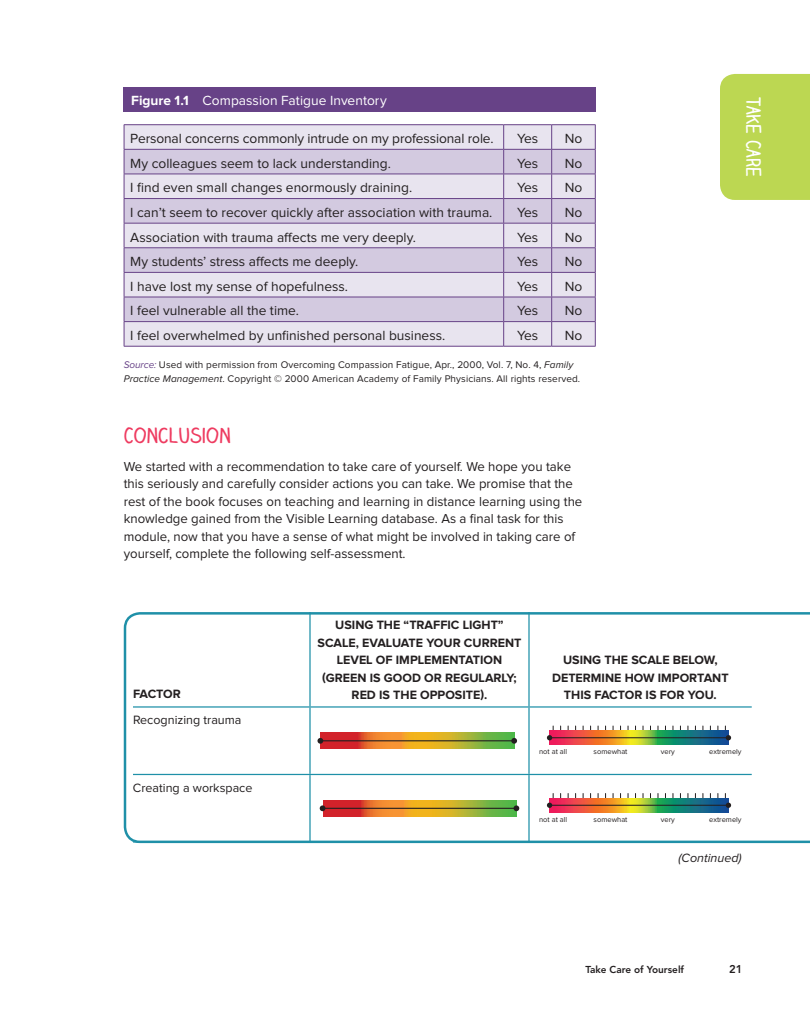
<style>
.page{position:relative;width:810px;height:1035px;background:#fff}
.page>*{position:absolute;margin:0;border:0;box-sizing:border-box;transform-origin:0 0}
.EH_H1{font:700 20px "Claire Hand";color:#ee3b60}
.t1{font:700 18.75px "Claire Hand";letter-spacing:.005em;color:#fff}
.FTEXT{font:13.75px "Proxima Nova";color:#231f20}
.FC{font:13.75px "Proxima Nova";letter-spacing:.005em;color:#fff}
.TEXT{font:13.5px/17.5px "Proxima Nova";color:#231f20}
.FTEXT-2{font:700 12.5px/17.5px "Proxima Nova";color:#231f20;text-align:center}
.FTEXT-3{font:12.5px "Proxima Nova";color:#231f20}
.FTEXT-4{font:italic 12.5px "Proxima Nova";color:#231f20}
.t2{font:800 11.25px "Avenir LT Std";color:#231f20}
.FSN{font:10px/13.8px "Proxima Nova";letter-spacing:.01em;color:#231f20}
.t3{font:800 10px "Avenir LT Std";color:#231f20}
.t4{font:7.5px "Proxima Nova";color:#231f20}
.s1{font-weight:700}
.s2{font-style:italic;color:#674287}
.s3{font-style:italic}
</style>
<div class="page">
<div style="left:720px;top:74px;width:90px;height:126px;background:#bcd752"></div>
<div style="left:124px;top:88px;width:472px;height:24px;background:#674287"></div>
<svg style="left:125px;top:125px;width:470px;height:221px;background:#e5e1ed"></svg>
<svg style="left:125px;top:150px;width:470px;height:171px;background:#dad3e5"></svg>
<hr style="left:124px;top:124px;width:380px;height:1px;background:#674287">
<hr style="left:504px;top:124px;width:48px;height:1px;background:#674287">
<hr style="left:552px;top:124px;width:44px;height:1px;background:#674287">
<hr style="left:124px;top:149px;width:380px;height:1px;background:#674287">
<hr style="left:504px;top:149px;width:48px;height:1px;background:#674287">
<hr style="left:552px;top:149px;width:44px;height:1px;background:#674287">
<hr style="left:124px;top:174px;width:380px;height:1px;background:#674287">
<hr style="left:504px;top:174px;width:48px;height:1px;background:#674287">
<hr style="left:552px;top:174px;width:44px;height:1px;background:#674287">
<hr style="left:124px;top:198px;width:380px;height:1px;background:#674287">
<hr style="left:504px;top:198px;width:48px;height:1px;background:#674287">
<hr style="left:552px;top:198px;width:44px;height:1px;background:#674287">
<hr style="left:124px;top:223px;width:380px;height:1px;background:#674287">
<hr style="left:504px;top:223px;width:48px;height:1px;background:#674287">
<hr style="left:552px;top:223px;width:44px;height:1px;background:#674287">
<hr style="left:124px;top:247px;width:380px;height:1px;background:#674287">
<hr style="left:504px;top:247px;width:48px;height:1px;background:#674287">
<hr style="left:552px;top:247px;width:44px;height:1px;background:#674287">
<hr style="left:124px;top:272px;width:380px;height:1px;background:#674287">
<hr style="left:504px;top:272px;width:48px;height:1px;background:#674287">
<hr style="left:552px;top:272px;width:44px;height:1px;background:#674287">
<hr style="left:124px;top:297px;width:380px;height:1px;background:#674287">
<hr style="left:504px;top:297px;width:48px;height:1px;background:#674287">
<hr style="left:552px;top:297px;width:44px;height:1px;background:#674287">
<hr style="left:124px;top:321px;width:380px;height:1px;background:#674287">
<svg style="left:124px;top:125px;width:1px;height:221px"></svg>
<hr style="left:504px;top:321px;width:48px;height:1px;background:#674287">
<svg style="left:503px;top:125px;width:1px;height:221px"></svg>
<hr style="left:552px;top:321px;width:44px;height:1px;background:#674287">
<svg style="left:551px;top:125px;width:1px;height:221px"></svg>
<svg style="left:595px;top:125px;width:1px;height:221px"></svg>
<hr style="left:124px;top:346px;width:380px;height:1px;background:#674287">
<hr style="left:504px;top:346px;width:48px;height:1px;background:#674287">
<hr style="left:552px;top:346px;width:44px;height:1px;background:#674287">
<svg style="left:124px;top:612px;width:686px;height:231px"></svg>
<hr style="left:309px;top:612px;width:2px;height:94px;background:#1f90a8">
<hr style="left:133px;top:706px;width:177px;height:2px;background:#1f90a8">
<hr style="left:310px;top:706px;width:219px;height:2px;background:#1f90a8">
<hr style="left:309px;top:708px;width:2px;height:66px;background:#1f90a8">
<hr style="left:529px;top:706px;width:223px;height:2px;background:#1f90a8">
<hr style="left:133px;top:774px;width:177px;height:1px;background:#1f90a8">
<hr style="left:310px;top:774px;width:219px;height:1px;background:#1f90a8">
<hr style="left:309px;top:775px;width:2px;height:66px;background:#1f90a8">
<hr style="left:529px;top:774px;width:223px;height:1px;background:#1f90a8">
<hr style="left:133px;top:841px;width:177px;height:2px;background:#1f90a8">
<hr style="left:310px;top:841px;width:219px;height:2px;background:#1f90a8">
<hr style="left:529px;top:841px;width:223px;height:2px;background:#1f90a8">
<hr style="left:528px;top:612px;width:2px;height:94px;background:#1f90a8">
<hr style="left:528px;top:708px;width:2px;height:66px;background:#1f90a8">
<hr style="left:528px;top:775px;width:2px;height:66px;background:#1f90a8">
<div style="left:320px;top:733px;width:38px;height:16px;background:#d2222a"></div>
<svg style="left:358px;top:733px;width:33px;height:16px"></svg>
<div style="left:391px;top:733px;width:10px;height:16px;background:#f79433"></div>
<svg style="left:401px;top:733px;width:17px;height:16px"></svg>
<div style="left:418px;top:733px;width:9px;height:16px;background:#f2b41c"></div>
<svg style="left:318px;top:738px;width:5px;height:6px"></svg>
<svg style="left:427px;top:733px;width:90px;height:16px"></svg>
<hr style="left:320px;top:740px;width:194px;height:1px;background:#231f20">
<svg style="left:547px;top:726px;width:184px;height:19px"></svg>
<hr style="left:550px;top:737px;width:178px;height:1px;background:#231f20">
<div style="left:323px;top:800px;width:38px;height:16px;background:#d2222a"></div>
<svg style="left:361px;top:800px;width:32px;height:16px"></svg>
<div style="left:393px;top:800px;width:10px;height:16px;background:#f79433"></div>
<svg style="left:403px;top:800px;width:17px;height:16px"></svg>
<div style="left:420px;top:800px;width:10px;height:16px;background:#f2b41c"></div>
<svg style="left:320px;top:805px;width:5px;height:6px"></svg>
<svg style="left:430px;top:800px;width:89px;height:16px"></svg>
<hr style="left:323px;top:808px;width:193px;height:1px;background:#231f20">
<svg style="left:547px;top:793px;width:184px;height:20px"></svg>
<hr style="left:550px;top:805px;width:178px;height:1px;background:#231f20">
<p class="FC" style="left:131px;top:94px;width:257px"><span class="s1">Figure 1.1</span> Compassion Fatigue Inventory</p>
<p class="FTEXT" style="left:130px;top:132px;width:365px">Personal concerns commonly intrude on my professional role.</p>
<p class="FTEXT" style="left:517px;top:132px;width:22px">Yes</p>
<p class="FTEXT" style="left:565px;top:132px;width:19px">No</p>
<p class="FTEXT" style="left:130px;top:157px;width:262px">My colleagues seem to lack understanding.</p>
<p class="FTEXT" style="left:517px;top:157px;width:22px">Yes</p>
<p class="FTEXT" style="left:565px;top:157px;width:19px">No</p>
<p class="FTEXT" style="left:130px;top:181px;width:283px">I find even small changes enormously draining.</p>
<p class="FTEXT" style="left:517px;top:181px;width:22px">Yes</p>
<p class="FTEXT" style="left:565px;top:181px;width:19px">No</p>
<p class="FTEXT" style="left:130px;top:206px;width:364px">I can’t seem to recover quickly after association with trauma.</p>
<p class="FTEXT" style="left:517px;top:206px;width:22px">Yes</p>
<p class="FTEXT" style="left:565px;top:206px;width:19px">No</p>
<p class="FTEXT" style="left:130px;top:231px;width:287px">Association with trauma affects me very deeply.</p>
<p class="FTEXT" style="left:517px;top:231px;width:22px">Yes</p>
<p class="FTEXT" style="left:565px;top:231px;width:19px">No</p>
<p class="FTEXT" style="left:130px;top:255px;width:230px">My students’ stress affects me deeply.</p>
<p class="FTEXT" style="left:517px;top:255px;width:22px">Yes</p>
<p class="FTEXT" style="left:565px;top:255px;width:19px">No</p>
<p class="FTEXT" style="left:130px;top:280px;width:219px">I have lost my sense of hopefulness.</p>
<p class="FTEXT" style="left:517px;top:280px;width:22px">Yes</p>
<p class="FTEXT" style="left:565px;top:280px;width:19px">No</p>
<p class="FTEXT" style="left:130px;top:304px;width:170px">I feel vulnerable all the time.</p>
<p class="FTEXT" style="left:517px;top:304px;width:22px">Yes</p>
<p class="FTEXT" style="left:565px;top:304px;width:19px">No</p>
<p class="FTEXT" style="left:130px;top:329px;width:317px">I feel overwhelmed by unfinished personal business.</p>
<p class="FTEXT" style="left:517px;top:329px;width:22px">Yes</p>
<p class="FTEXT" style="left:565px;top:329px;width:19px">No</p>
<p class="FSN" style="left:124px;top:358px;width:458px"><span class="s2">Source:</span> Used with permission from Overcoming Compassion Fatigue, Apr., 2000, Vol. 7, No. 4, <span class="s3">Family<br>Practice Management</span>. Copyright © 2000 American Academy of Family Physicians. All rights reserved.</p>
<p class="EH_H1" style="left:124px;top:422px;width:108px">CONCLUSION</p>
<p class="TEXT" style="left:124px;top:458px;width:460px">We started with a recommendation to take care of yourself. We hope you take this seriously and carefully consider actions you can take. We promise that the rest of the book focuses on teaching and learning in distance learning using the knowledge gained from the Visible Learning database. As a final task for this module, now that you have a sense of what might be involved in taking care of yourself, complete the following self-assessment.</p>
<h2 class="t1" style="left:767px;top:97px;width:81px;rotate:90deg">TAKE CARE</h2>
<p class="FTEXT-2" style="left:133px;top:686px;width:49px">FACTOR</p>
<p class="FTEXT-3" style="left:133px;top:714px;width:110px">Recognizing trauma</p>
<p class="FTEXT-2" style="left:318px;top:617px;width:205px">USING THE “TRAFFIC LIGHT”<br>SCALE, EVALUATE YOUR CURRENT<br>LEVEL OF IMPLEMENTATION (GREEN IS GOOD OR REGULARLY;<br>RED IS THE OPPOSITE).</p>
<p class="FTEXT-2" style="left:552px;top:652px;width:178px">USING THE SCALE BELOW,<br>DETERMINE HOW IMPORTANT<br>THIS FACTOR IS FOR YOU.</p>
<p class="FTEXT-3" style="left:133px;top:782px;width:121px">Creating a workspace</p>
<p class="t4" style="left:539px;top:748px;width:30px">not at all</p>
<p class="t4" style="left:594px;top:748px;width:35px">somewhat</p>
<p class="t4" style="left:661px;top:748px;width:16px">very</p>
<p class="t4" style="left:709px;top:748px;width:34px">extremely</p>
<p class="t4" style="left:539px;top:816px;width:30px">not at all</p>
<p class="t4" style="left:594px;top:816px;width:35px">somewhat</p>
<p class="t4" style="left:661px;top:816px;width:16px">very</p>
<p class="t4" style="left:709px;top:816px;width:34px">extremely</p>
<p class="FTEXT-4" style="left:679px;top:852px;width:65px">(Continued)</p>
<p class="t3" style="left:585px;top:964px;width:100px">Take Care of Yourself</p>
<p class="t2" style="left:729px;top:962px;width:15px">21</p>
</div>
